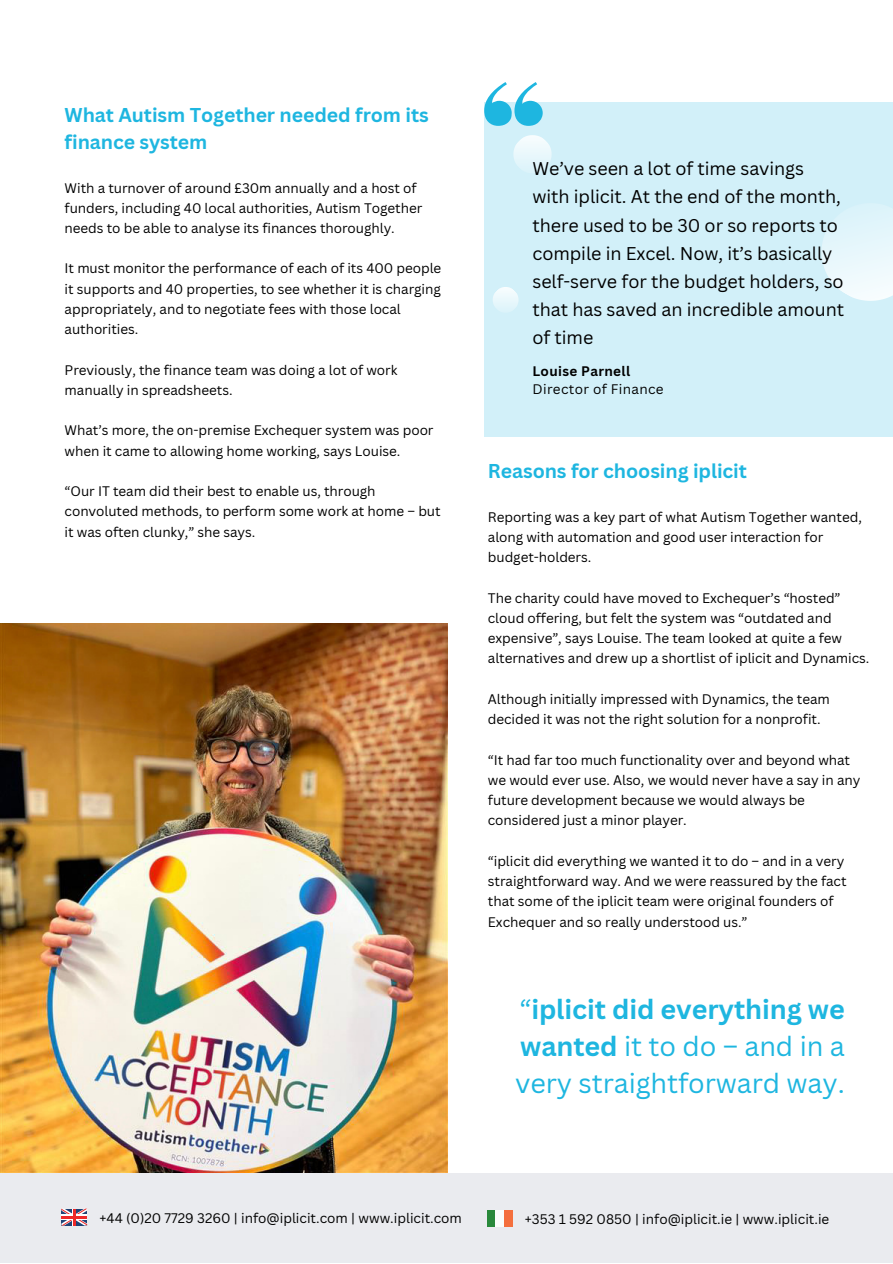
<style>
.page{position:relative;width:893px;height:1264px;background:#fff}
.page>*{position:absolute;margin:0;border:0;box-sizing:border-box;transform-origin:0 0}
.t1{font:27px/37px "Canva Sans";letter-spacing:-.005em;color:#1eb6e0;text-align:justify}
.t2{font:700 19.5px/27px "Canva Sans";letter-spacing:-.005em;color:#1eb6e0}
.t3{font:18px/28px "Canva Sans";letter-spacing:-.005em;color:#000}
.t4{font:13.5px/20.2px "Canva Sans";letter-spacing:-.005em;color:#000}
.t5{font:13.5px "Canva Sans";letter-spacing:.025em;color:#000}
.t6{font:700 13.5px "Canva Sans";letter-spacing:.025em;color:#000}
.s1{font-weight:700}
</style>
<div class="page">
<div style="left:484px;top:102px;width:408px;height:334px;background:#d2f0f9"></div>
<svg style="left:822px;top:208px;width:70px;height:93px"></svg>
<svg style="left:484px;top:82px;width:68px;height:88px"></svg>
<svg style="left:493px;top:287px;width:26px;height:24px"></svg>
<img style="left:0;top:623px;width:447px;height:549px">
<div style="left:0;top:1173px;width:892px;height:89px;background:#eaebef"></div>
<div style="left:486px;top:1209px;width:9px;height:17px;background:#29893b"></div>
<div style="left:504px;top:1209px;width:8px;height:17px;background:#f46f3d"></div>
<div style="left:495px;top:1209px;width:9px;height:17px;background:#fafdfa"></div>
<svg style="left:61px;top:1208px;width:26px;height:17px"></svg>
<p class="t2" style="left:65px;top:100px;width:365px">What Autism Together needed from its finance system</p>
<p class="t4" style="left:65px;top:177px;width:359px">With a turnover of around £30m annually and a host of funders, including 40 local authorities, Autism Together needs to be able to analyse its finances thoroughly.</p>
<p class="t4" style="left:65px;top:258px;width:378px">It must monitor the performance of each of its 400 people it supports and 40 properties, to see whether it is charging appropriately, and to negotiate fees with those local authorities.</p>
<p class="t4" style="left:65px;top:359px;width:334px">Previously, the finance team was doing a lot of work manually in spreadsheets.</p>
<p class="t4" style="left:65px;top:420px;width:370px">What’s more, the on-premise Exchequer system was poor when it came to allowing home working, says Louise.</p>
<p class="t4" style="left:65px;top:481px;width:377px">“Our IT team did their best to enable us, through convoluted methods, to perform some work at home – but it was often clunky,” she says.</p>
<p class="t3" style="left:532px;top:154px;width:313px">We’ve seen a lot of time savings with iplicit. At the end of the month, there used to be 30 or so reports to compile in Excel. Now, it’s basically self-serve for the budget holders, so that has saved an incredible amount of time</p>
<p class="t6" style="left:532px;top:361px;width:99px">Louise Parnell</p>
<p class="t5" style="left:532px;top:379px;width:133px">Director of Finance</p>
<p class="t2" style="left:488px;top:456px;width:260px">Reasons for choosing iplicit</p>
<p class="t4" style="left:488px;top:506px;width:375px">Reporting was a key part of what Autism Together wanted, along with automation and good user interaction for budget-holders.</p>
<p class="t4" style="left:488px;top:587px;width:383px">The charity could have moved to Exchequer’s “hosted” cloud offering, but felt the system was “outdated and expensive”, says Louise. The team looked at quite a few alternatives and drew up a shortlist of iplicit and Dynamics.</p>
<p class="t4" style="left:488px;top:688px;width:343px">Although initially impressed with Dynamics, the team decided it was not the right solution for a nonprofit.</p>
<p class="t4" style="left:488px;top:749px;width:374px">“It had far too much functionality over and beyond what we would ever use. Also, we would never have a say in any future development because we would always be considered just a minor player.</p>
<p class="t4" style="left:488px;top:850px;width:360px">“iplicit did everything we wanted it to do – and in a very straightforward way. And we were reassured by the fact that some of the iplicit team were original founders of Exchequer and so really understood us.”</p>
<p class="t1" style="left:515px;top:989px;width:331px">“<span class="s1">iplicit did everything we wanted</span> it to do – and in a very straightforward way.</p>
<p class="t4" style="left:99px;top:1207px;width:364px">+44 (0)20 7729 3260 | info@iplicit.com | www.iplicit.com</p>
<p class="t4" style="left:525px;top:1208px;width:306px">+353 1 592 0850 | info@iplicit.ie | www.iplicit.ie</p>
</div>
